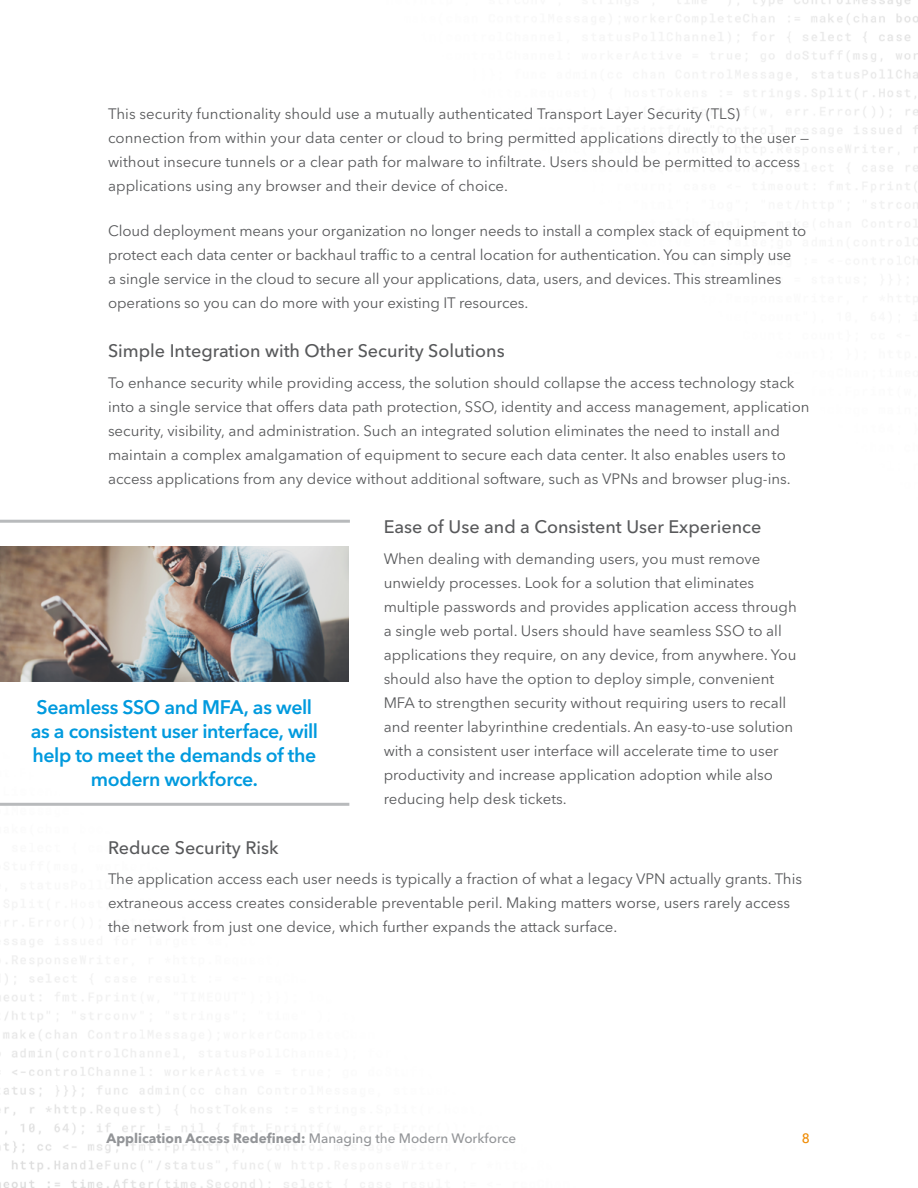
<style>
.page{position:relative;width:918px;height:1188px;background:#fff}
.page>*{position:absolute;margin:0;border:0;box-sizing:border-box;transform-origin:0 0}
.t1{font:600 19.5px/24px "Avenir Next LT Pro";letter-spacing:-.02em;color:#009ade;text-align:center}
.t2{font:500 18px "Avenir Next LT Pro";color:#58595b}
.t3{font:15px/24px "Avenir Next LT Pro";color:#58595b}
.t4{font:700 13.5px "Avenir Next LT Pro";color:#939598}
.t5{font:500 13.5px "Avenir Next LT Pro";color:#ef8a00}
.s1{font-weight:500}
</style>
<div class="page">
<img style="left:0;top:639px;width:388px;height:549px">
<img style="left:0;top:0;width:918px;height:639px">
<img style="left:0;top:547px;width:348px;height:134px">
<hr style="left:0;top:520px;width:350px;height:3px;background:#b8babc">
<hr style="left:0;top:803px;width:349px;height:3px;background:#b8babc">
<p class="t3" style="left:108px;top:102px;width:703px">This security functionality should use a mutually authenticated Transport Layer Security (TLS) connection from within your data center or cloud to bring permitted applications directly to the user — without insecure tunnels or a clear path for malware to infiltrate. Users should be permitted to access applications using any browser and their device of choice.</p>
<p class="t3" style="left:108px;top:218px;width:700px">Cloud deployment means your organization no longer needs to install a complex stack of equipment to protect each data center or backhaul traffic to a central location for authentication. You can simply use<br>a single service in the cloud to secure all your applications, data, users, and devices. This streamlines operations so you can do more with your existing IT resources.</p>
<p class="t2" style="left:108px;top:340px;width:398px">Simple Integration with Other Security Solutions</p>
<p class="t3" style="left:108px;top:371px;width:703px">To enhance security while providing access, the solution should collapse the access technology stack into a single service that offers data path protection, SSO, identity and access management, application security, visibility, and administration. Such an integrated solution eliminates the need to install and maintain a complex amalgamation of equipment to secure each data center. It also enables users to access applications from any device without additional software, such as VPNs and browser plug-ins.</p>
<p class="t2" style="left:384px;top:516px;width:379px">Ease of Use and a Consistent User Experience</p>
<p class="t3" style="left:384px;top:547px;width:415px">When dealing with demanding users, you must remove unwieldy processes. Look for a solution that eliminates multiple passwords and provides application access through a single web portal. Users should have seamless SSO to all applications they require, on any device, from anywhere. You should also have the option to deploy simple, convenient MFA to strengthen security without requiring users to recall and reenter labyrinthine credentials. An easy-to-use solution with a consistent user interface will accelerate time to user productivity and increase application adoption while also reducing help desk tickets.</p>
<p class="t2" style="left:108px;top:836px;width:172px">Reduce Security Risk</p>
<p class="t3" style="left:108px;top:867px;width:696px">The application access each user needs is typically a fraction of what a legacy VPN actually grants. This extraneous access creates considerable preventable peril. Making matters worse, users rarely access the network from just one device, which further expands the attack surface.</p>
<h1 class="t1" style="left:31px;top:695px;width:289px">Seamless SSO and MFA, as well as a consistent user interface, will help to meet the demands of the modern workforce.</h1>
<p class="t4" style="left:107px;top:1130px;width:411px">Application Access Redefined: <span class="s1">Managing the Modern Workforce</span></p>
<p class="t5" style="left:802px;top:1131px;width:10px">8</p>
</div>
